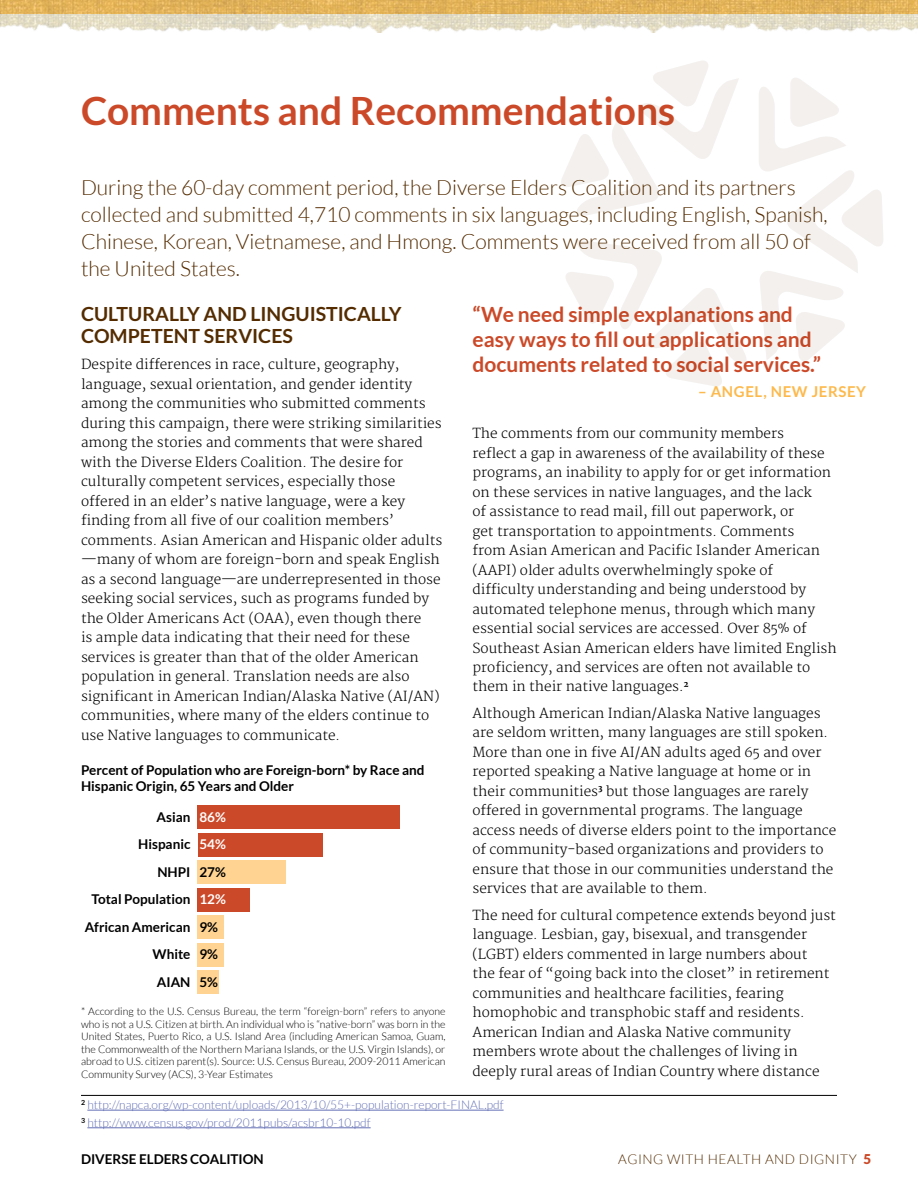
<style>
.page{position:relative;width:918px;height:1188px;background:#fff}
.page>*{position:absolute;margin:0;border:0;box-sizing:border-box;transform-origin:0 0}
.t1{font:700 39px "Lato";color:#cb4928}
.t2{font:300 21px/27px "Lato";color:#542c00}
.t3{font:700 21px/25.2px "Lato";color:#cb4928}
.t4{font:700 19.5px/22.5px "Lato";color:#542c00}
.t5{font:700 15px "Lato";letter-spacing:.04em;color:#fdb94c}
.t6{font:300 13.5px/19.5px "Merriweather";color:#000}
.t7{font:700 13.5px/16.2px "Lato";color:#000}
.t8{font:300 13.5px "Lato";letter-spacing:.04em;color:#542c00}
.t9{font:300 12px/17.7px "Lato";color:#6470b5}
.t10{font:300 10.5px/12.6px "Lato";color:#000;text-align:justify}
.s1{color:#fff}
.s2{font-weight:900;color:#cb4928}
</style>
<div class="page">
<div style="left:198px;top:971px;width:21px;height:23px;background:#ffd492"></div>
<div style="left:198px;top:805px;width:202px;height:24px;background:#cb4928"></div>
<div style="left:198px;top:833px;width:124px;height:23px;background:#cb4928"></div>
<div style="left:198px;top:860px;width:88px;height:24px;background:#ffd492"></div>
<div style="left:198px;top:888px;width:52px;height:24px;background:#cb4928"></div>
<div style="left:198px;top:916px;width:26px;height:23px;background:#ffd492"></div>
<div style="left:198px;top:943px;width:26px;height:24px;background:#ffd492"></div>
<svg style="left:566px;top:240px;width:180px;height:146px"></svg>
<svg style="left:561px;top:61px;width:177px;height:155px"></svg>
<svg style="left:759px;top:78px;width:124px;height:283px"></svg>
<hr style="left:81px;top:1095px;width:756px;height:1px;background:#000">
<hr style="left:87px;top:1110px;width:417px;height:1px;background:#6470b5">
<hr style="left:87px;top:1128px;width:284px;height:1px;background:#6470b5">
<img style="left:0;top:13px;width:918px;height:20px">
<svg style="left:0;top:0;width:918px;height:13px;background:#e1b25a"></svg>
<h1 class="t1" style="left:81px;top:89px;width:596px">Comments and Recommendations</h1>
<p class="t2" style="left:81px;top:174px;width:748px">During the 60-day comment period, the Diverse Elders Coalition and its partners collected and submitted 4,710 comments in six languages, including English, Spanish, Chinese, Korean, Vietnamese, and Hmong. Comments were received from all 50 of the United States.</p>
<h3 class="t4" style="left:81px;top:302px;width:322px">CULTURALLY AND LINGUISTICALLY<br>COMPETENT SERVICES</h3>
<p class="t6" style="left:81px;top:355px;width:363px">Despite differences in race, culture, geography, language, sexual orientation, and gender identity among the communities who submitted comments during this campaign, there were striking similarities among the stories and comments that were shared with the Diverse Elders Coalition. The desire for culturally competent services, especially those offered in an elder’s native language, were a key finding from all five of our coalition members’ comments. Asian American and Hispanic older adults —many of whom are foreign-born and speak English as a second language—are underrepresented in those seeking social services, such as programs funded by the Older Americans Act (OAA), even though there<br>is ample data indicating that their need for these services is greater than that of the older American population in general. Translation needs are also significant in American Indian/Alaska Native (AI/AN) communities, where many of the elders continue to use Native languages to communicate.</p>
<p class="t7" style="left:81px;top:762px;width:345px">Percent of Population who are Foreign-born* by Race and<br>Hispanic Origin, 65 Years and Older</p>
<p class="t7" style="left:157px;top:808px;width:71px">Asian <span class="s1">86%</span></p>
<p class="t7" style="left:138px;top:836px;width:89px">Hispanic <span class="s1">54%</span></p>
<p class="t7" style="left:157px;top:864px;width:70px">NHPI 27%</p>
<p class="t7" style="left:91px;top:891px;width:136px">Total Population <span class="s1">12%</span></p>
<p class="t7" style="left:85px;top:919px;width:135px">African American 9%</p>
<p class="t7" style="left:153px;top:946px;width:67px">White 9%</p>
<p class="t7" style="left:157px;top:974px;width:63px">AIAN 5%</p>
<p class="t10" style="left:81px;top:1005px;width:366px">* According to the U.S. Census Bureau, the term “foreign-born” refers to anyone who is not a U.S. Citizen at birth. An individual who is “native-born” was born in the United States, Puerto Rico, a U.S. Island Area (including American Samoa, Guam, the Commonwealth of the Northern Mariana Islands, or the U.S. Virgin Islands), or abroad to U.S. citizen parent(s). Source: U.S. Census Bureau, 2009-2011 American Community Survey (ACS), 3-Year Estimates</p>
<h2 class="t3" style="left:472px;top:301px;width:350px">“We need simple explanations and easy ways to fill out applications and documents related to social services.”</h2>
<p class="t5" style="left:698px;top:383px;width:169px">– ANGEL, NEW JERSEY</p>
<p class="t6" style="left:472px;top:424px;width:366px">The comments from our community members<br>reflect a gap in awareness of the availability of these programs, an inability to apply for or get information on these services in native languages, and the lack<br>of assistance to read mail, fill out paperwork, or<br>get transportation to appointments. Comments<br>from Asian American and Pacific Islander American (AAPI) older adults overwhelmingly spoke of difficulty understanding and being understood by automated telephone menus, through which many essential social services are accessed. Over 85% of Southeast Asian American elders have limited English proficiency, and services are often not available to them in their native languages.<sup>2</sup></p>
<p class="t6" style="left:472px;top:704px;width:365px">Although American Indian/Alaska Native languages are seldom written, many languages are still spoken.<br>More than one in five AI/AN adults aged 65 and over reported speaking a Native language at home or in their communities<sup>3</sup> but those languages are rarely offered in governmental programs. The language access needs of diverse elders point to the importance of community-based organizations and providers to ensure that those in our communities understand the services that are available to them.</p>
<p class="t6" style="left:473px;top:906px;width:365px">The need for cultural competence extends beyond just language. Lesbian, gay, bisexual, and transgender (LGBT) elders commented in large numbers about<br>the fear of “going back into the closet” in retirement communities and healthcare facilities, fearing homophobic and transphobic staff and residents.<br>American Indian and Alaska Native community members wrote about the challenges of living in deeply rural areas of Indian Country where distance</p>
<p class="t9" style="left:81px;top:1096px;width:424px"><sup>2</sup> http://napca.org/wp-content/uploads/2013/10/55+-population-report-FINAL.pdf<br><sup>3</sup> http://www.census.gov/prod/2011pubs/acsbr10-10.pdf</p>
<p class="t7" style="left:81px;top:1151px;width:184px">DIVERSE ELDERS COALITION</p>
<p class="t8" style="left:618px;top:1152px;width:255px">AGING WITH HEALTH AND DIGNITY <span class="s2">5</span></p>
</div>
